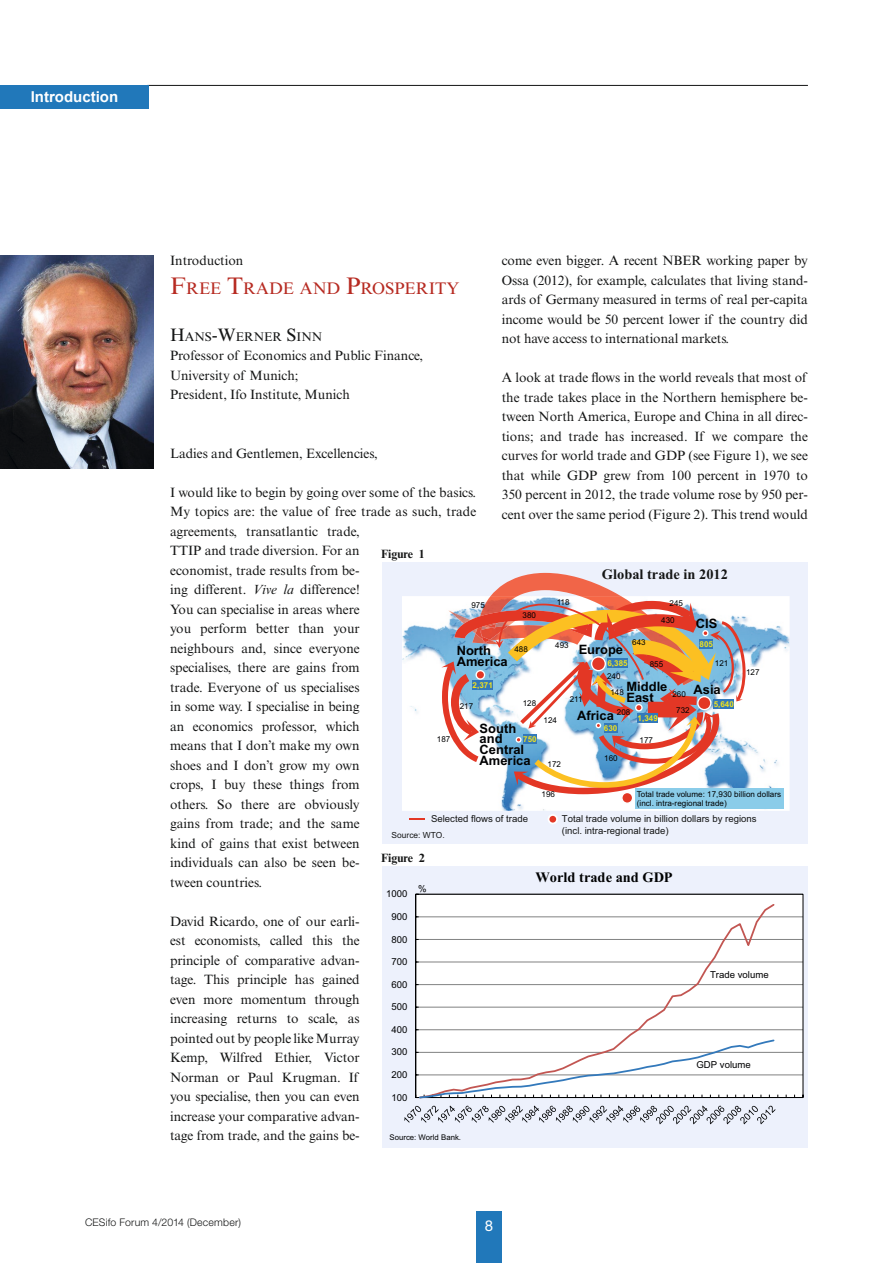
<style>
.page{position:relative;width:893px;height:1263px;background:#fff}
.page>*{position:absolute;margin:0;border:0;box-sizing:border-box;transform-origin:0 0}
.HL_1_rot_16{font:16.8px "Times New Roman MT Std";color:#b72b22}
.t1{font:700 15px "Arial";color:#fff}
.t2{font:15px "Helvetica Neue LT Std";color:#fff}
.t3{font:700 14.4px "Times New Roman";color:#151616}
.t4{font:700 14.4px "Times New Roman";color:#000102}
.Fliesstext{font:13.5px/19.5px "Times New Roman MT Std";color:#151616;text-align:justify}
.t5{font:700 12.9px/10.8px "Arial";color:#000102}
.HL_2_Autoren{font:12.6px "Times New Roman MT Std";color:#151616}
.Head-8pt{font:700 12px "Times New Roman MT Std";color:#151616}
.t6{font:300 10.5px "Helvetica Neue LT Std";letter-spacing:.02em;color:#151616}
.t7{font:9.6px/11.6px "Arial";color:#151616}
.t8{font:9.6px "Arial";color:#000102}
.t9{font:8.4px "Arial";color:#151616}
.t10{font:8.1px/9.8px "Arial";letter-spacing:.005em;color:#000102}
.t11{font:700 8.1px "Arial";letter-spacing:.005em;color:#f2e31c}
.t12{font:7.8px "Arial";color:#000102}
.s1{font-size:24px}
.s2{font-size:18px}
.s3{font-style:italic}
</style>
<div class="page">
<hr style="left:147px;top:85px;width:661px;height:1px;background:#151616">
<div style="left:476px;top:1212px;width:26px;height:51px;background:#2178ba"></div>
<div style="left:0;top:85px;width:149px;height:23px;background:#2178ba"></div>
<img style="left:0;top:256px;width:153px;height:212px">
<div style="left:383px;top:866px;width:425px;height:282px;background:#edf1fc"></div>
<svg style="left:415px;top:894px;width:389px;height:204px;background:#e3e3e4"></svg>
<svg style="left:418px;top:902px;width:358px;height:136px;background:#f8f7f7"></svg>
<svg style="left:418px;top:1038px;width:358px;height:61px;background:#eeeef0"></svg>
<svg style="left:404px;top:1105px;width:372px;height:19px"></svg>
<div style="left:383px;top:562px;width:425px;height:282px;background:#edf1fc"></div>
<svg style="left:409px;top:818px;width:16px;height:2px"></svg>
<svg style="left:548px;top:814px;width:10px;height:10px"></svg>
<img style="left:402px;top:596px;width:388px;height:215px">
<div style="left:636px;top:788px;width:148px;height:21px;background:#8acce9"></div>
<div style="left:746px;top:667px;width:14px;height:9px;background:#fff"></div>
<svg style="left:441px;top:573px;width:305px;height:231px"></svg>
<p class="t1" style="left:31px;top:88px;width:89px">Introduction</p>
<p class="Fliesstext" style="left:170px;top:251px;width:75px">Introduction</p>
<p class="HL_1_rot_16" style="left:170px;top:279px;width:291px"><span class="s1">F</span>REE <span class="s1">T</span>RADE AND <span class="s1">P</span>ROSPERITY</p>
<p class="HL_2_Autoren" style="left:170px;top:329px;width:154px"><span class="s2">H</span>ANS<span class="s2">-W</span>ERNER <span class="s2">S</span>INN</p>
<p class="Fliesstext" style="left:170px;top:346px;width:255px">Professor of Economics and Public Finance,</p>
<p class="Fliesstext" style="left:170px;top:365px;width:130px">University of Munich;</p>
<p class="Fliesstext" style="left:170px;top:385px;width:181px">President, Ifo Institute, Munich</p>
<p class="Fliesstext" style="left:502px;top:251px;width:308px">come even bigger. A recent NBER working paper by Ossa (2012), for example, calculates that living stand&shy;ards of Germany measured in terms of real per-capita income would be 50 percent lower if the country did not have access to international markets.</p>
<p class="Fliesstext" style="left:502px;top:368px;width:308px">A look at trade flows in the world reveals that most of the trade takes place in the Northern hemisphere be&shy;tween North America, Europe and China in all direc&shy;tions; and trade has increased. If we compare the curves for world trade and GDP (see Figure 1), we see that while GDP grew from 100 percent in 1970 to 350 percent in 2012, the trade volume rose by 950 per&shy;cent over the same period (Figure 2). This trend would</p>
<p class="Fliesstext" style="left:170px;top:443px;width:209px">Ladies and Gentlemen, Excellencies,</p>
<p class="Fliesstext" style="left:170px;top:482px;width:308px;text-align:left">I would like to begin by going over some of the basics.<br>My topics are: the value of free trade as such, trade agreements, transatlantic trade,<br>TTIP and trade diversion. For an<br>economist, trade results from be-<br>ing different. <span class="s3">Vive la</span> difference!<br>You can specialise in areas where<br>you perform better than your<br>neighbours and, since everyone<br>specialises, there are gains from<br>trade. Everyone of us specialises<br>in some way. I specialise in being<br>an economics professor, which<br>means that I don’t make my own<br>shoes and I don’t grow my own<br>crops, I buy these things from<br>others. So there are obviously<br>gains from trade; and the same<br>kind of gains that exist between<br>individuals can also be seen be-<br>tween countries.</p>
<p class="Fliesstext" style="left:170px;top:911px;width:191px">David Ricardo, one of our earli&shy;est economists, called this the principle of comparative advan&shy;tage. This principle has gained even more momentum through increasing returns to scale, as pointed out by people like Murray Kemp, Wilfred Ethier, Victor Norman or Paul Krugman. If you specialise, then you can even increase your comparative advan&shy;tage from trade, and the gains be-</p>
<p class="Head-8pt" style="left:381px;top:546px;width:45px">Figure 1</p>
<p class="t3" style="left:602px;top:564px;width:127px">Global trade in 2012</p>
<p class="t10" style="left:557px;top:597px;width:14px">118</p>
<p class="t10" style="left:670px;top:598px;width:15px">245</p>
<p class="t10" style="left:471px;top:600px;width:15px">975</p>
<p class="t5" style="left:457px;top:645px;width:52px">North<br>America</p>
<p class="t10" style="left:523px;top:611px;width:15px">380</p>
<p class="t10" style="left:661px;top:616px;width:15px">430</p>
<p class="t5" style="left:696px;top:618px;width:23px">CIS</p>
<p class="t10" style="left:632px;top:637px;width:15px">643</p>
<p class="t11" style="left:699px;top:639px;width:15px">805</p>
<p class="t10" style="left:555px;top:640px;width:15px">493</p>
<p class="t5" style="left:579px;top:644px;width:46px">Europe</p>
<p class="t10" style="left:514px;top:645px;width:15px">488</p>
<p class="t10" style="left:715px;top:658px;width:15px">121</p>
<p class="t11" style="left:607px;top:658px;width:22px">6,385</p>
<p class="t10" style="left:650px;top:660px;width:15px">855</p>
<p class="t10" style="left:746px;top:667px;width:15px">127</p>
<p class="t10" style="left:607px;top:671px;width:15px">240</p>
<p class="t10" style="left:617px;top:707px;width:15px">208</p>
<p class="t5" style="left:626px;top:681px;width:42px">Middle<br>East</p>
<p class="t11" style="left:473px;top:680px;width:22px">2,371</p>
<p class="t10" style="left:610px;top:687px;width:15px">148</p>
<p class="t5" style="left:693px;top:684px;width:29px">Asia</p>
<p class="t10" style="left:672px;top:689px;width:15px">260</p>
<p class="t10" style="left:570px;top:695px;width:14px">211</p>
<p class="t10" style="left:523px;top:698px;width:15px">128</p>
<p class="t11" style="left:714px;top:698px;width:22px">5,640</p>
<p class="t10" style="left:460px;top:701px;width:15px">217</p>
<p class="t10" style="left:676px;top:706px;width:15px">732</p>
<p class="t5" style="left:577px;top:710px;width:38px">Africa</p>
<p class="t11" style="left:638px;top:712px;width:22px">1,349</p>
<p class="t10" style="left:543px;top:715px;width:15px">124</p>
<p class="t5" style="left:480px;top:723px;width:52px">South and<br>Central<br>America</p>
<p class="t11" style="left:604px;top:723px;width:15px">630</p>
<p class="t10" style="left:437px;top:734px;width:15px">187</p>
<p class="t11" style="left:523px;top:734px;width:15px">750</p>
<p class="t10" style="left:639px;top:735px;width:15px">177</p>
<p class="t10" style="left:604px;top:753px;width:15px">160</p>
<p class="t10" style="left:547px;top:759px;width:15px">172</p>
<p class="t10" style="left:637px;top:789px;width:146px">Total trade volume: 17,930 billion dollars (incl. intra-regional trade)</p>
<p class="t10" style="left:542px;top:789px;width:15px">196</p>
<p class="t7" style="left:431px;top:813px;width:99px">Selected flows of trade</p>
<p class="t7" style="left:562px;top:813px;width:196px">Total trade volume in billion dollars by regions (incl. intra-regional trade)</p>
<p class="t9" style="left:392px;top:829px;width:55px">Source: WTO.</p>
<p class="Head-8pt" style="left:381px;top:850px;width:45px">Figure 2</p>
<p class="t4" style="left:535px;top:869px;width:139px">World trade and GDP</p>
<p class="t8" style="left:418px;top:883px;width:10px">%</p>
<p class="t8" style="left:386px;top:888px;width:23px">1000</p>
<p class="t8" style="left:391px;top:911px;width:17px">900</p>
<p class="t8" style="left:391px;top:934px;width:17px">800</p>
<p class="t8" style="left:391px;top:956px;width:17px">700</p>
<p class="t8" style="left:710px;top:969px;width:60px">Trade volume</p>
<p class="t8" style="left:391px;top:979px;width:17px">600</p>
<p class="t8" style="left:391px;top:1001px;width:17px">500</p>
<p class="t8" style="left:391px;top:1024px;width:17px">400</p>
<p class="t8" style="left:391px;top:1047px;width:17px">300</p>
<p class="t8" style="left:696px;top:1059px;width:56px">GDP volume</p>
<p class="t8" style="left:391px;top:1069px;width:17px">200</p>
<p class="t8" style="left:391px;top:1092px;width:17px">100</p>
<p class="t12" style="left:390px;top:1133px;width:73px">Source: World Bank.</p>
<p class="t6" style="left:85px;top:1216px;width:158px">CESifo Forum 4/2014 (December)</p>
<p class="t2" style="left:485px;top:1217px;width:10px">8</p>
</div>
